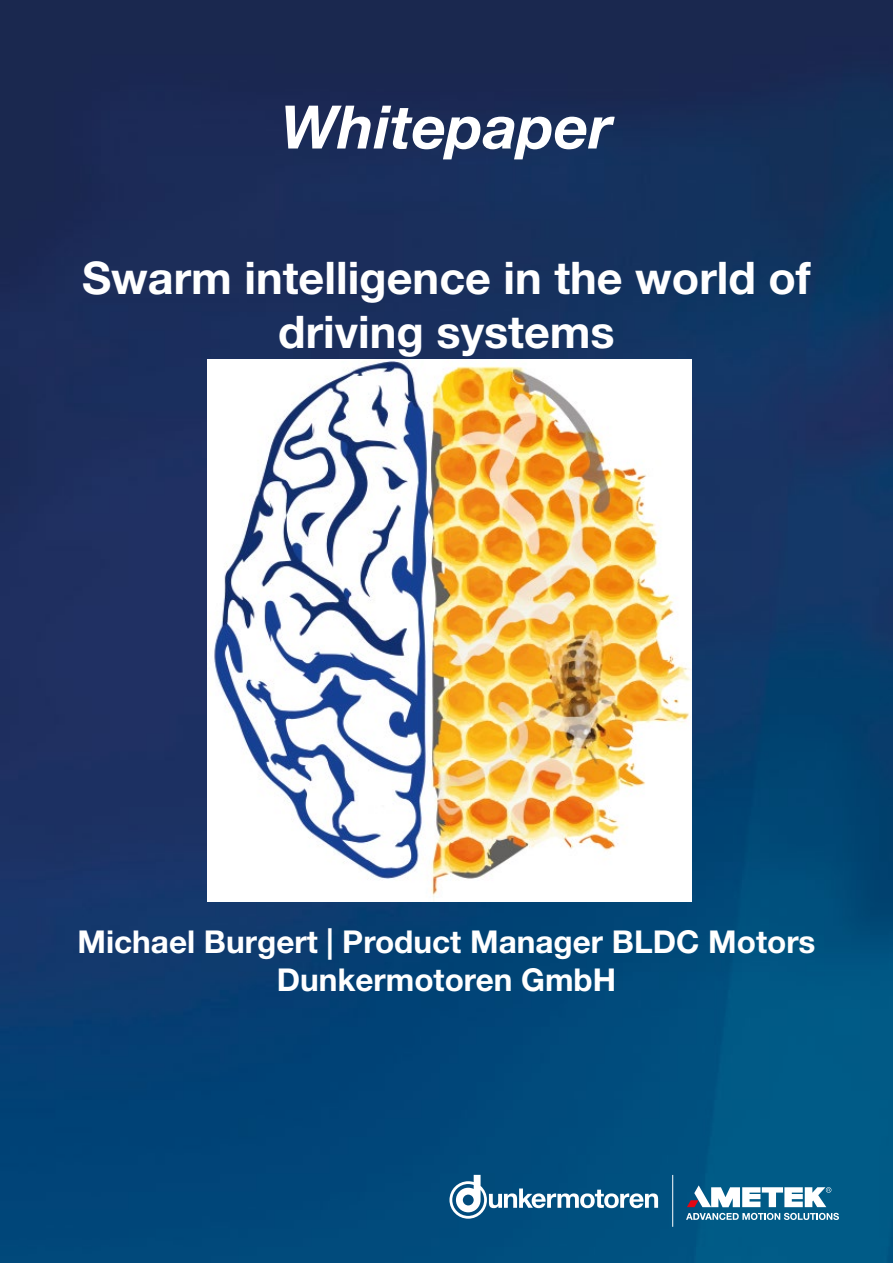
<style>
.page{position:relative;width:893px;height:1263px;background:#fff}
.page>*{position:absolute;margin:0;border:0;box-sizing:border-box;transform-origin:0 0}
.t1{font:italic 700 60px "Helvetica Neue LT Std";color:#fff}
.t2{font:700 45px/54px "Helvetica Neue LT Std";color:#fff;text-align:center}
.t3{font:700 31.5px/37.8px "Helvetica Neue LT Std";color:#fff;text-align:center}
</style>
<div class="page">
<img style="left:0;top:0;width:893px;height:1263px">
<svg style="left:449px;top:1175px;width:209px;height:44px"></svg>
<svg style="left:686px;top:1213px;width:153px;height:7px"></svg>
<svg style="left:687px;top:1185px;width:144px;height:22px"></svg>
<hr style="left:672px;top:1175px;width:1px;height:52px;background:#fff">
<img style="left:207px;top:359px;width:485px;height:543px">
<h1 class="t1" style="left:281px;top:90px;width:333px">Whitepaper</h1>
<h2 class="t2" style="left:82px;top:250px;width:730px">Swarm intelligence in the world of driving systems</h2>
<p class="t3" style="left:77px;top:922px;width:739px">Michael Burgert | Product Manager BLDC Motors<br>Dunkermotoren GmbH</p>
</div>
